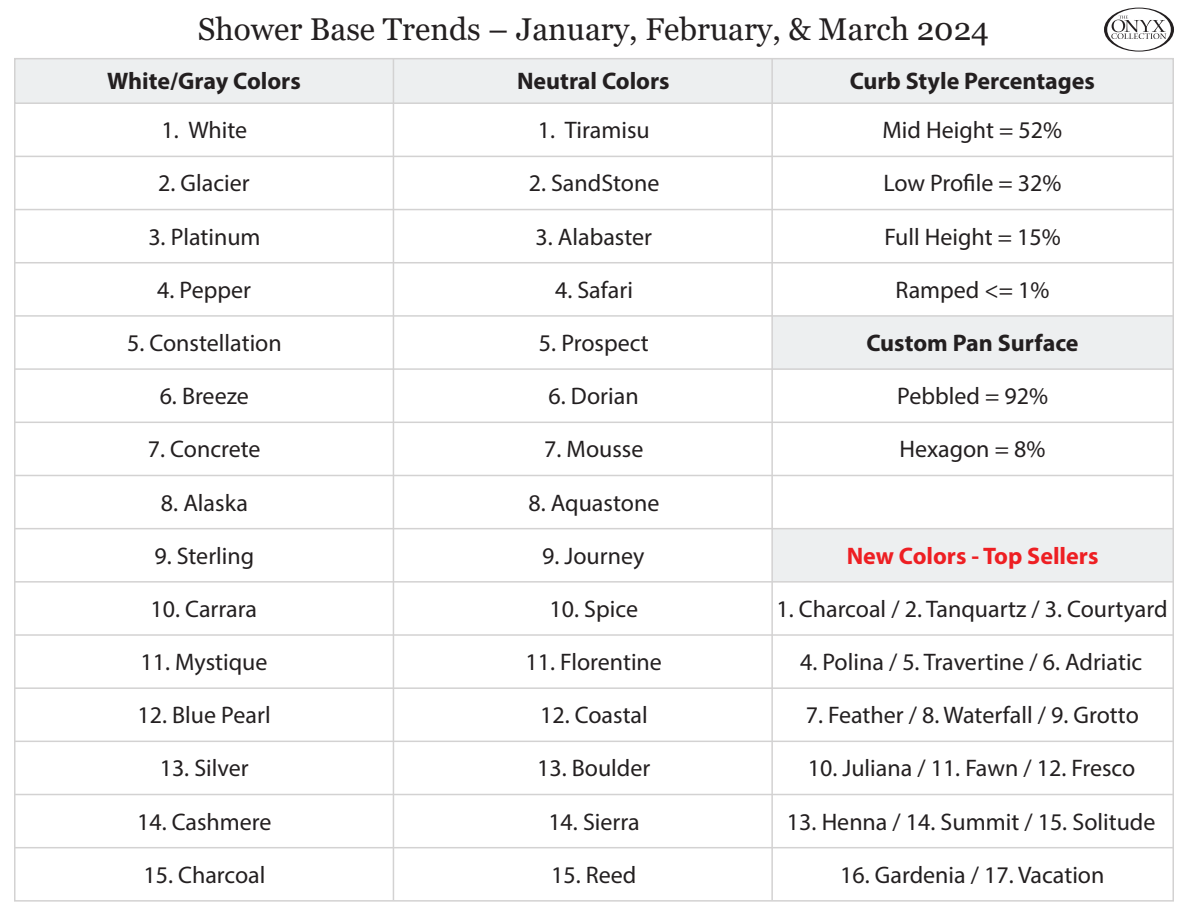
<style>
.page{position:relative;width:1188px;height:918px;background:#fff}
.page>*{position:absolute;margin:0;border:0;box-sizing:border-box;transform-origin:0 0}
.t1{font:31.5px "Georgia";color:#231f20}
.t2{font:24px "Myriad Pro";color:#231f20}
.t3{font:700 24px "Myriad Pro";color:#231f20}
.t4{font:700 24px "Myriad Pro";color:#ee1f23}
</style>
<div class="page">
<div style="left:772px;top:529px;width:401px;height:53px;background:#edeff0"></div>
<div style="left:772px;top:316px;width:401px;height:53px;background:#edeff0"></div>
<div style="left:14px;top:58px;width:1160px;height:46px;background:#edeff0;border:2px solid #d3d2d2"></div>
<hr style="left:15px;top:156px;width:1158px;height:1px;background:#d3d2d2">
<hr style="left:15px;top:209px;width:1158px;height:1px;background:#d3d2d2">
<hr style="left:15px;top:262px;width:1158px;height:1px;background:#d3d2d2">
<hr style="left:15px;top:315px;width:1158px;height:2px;background:#d3d2d2">
<hr style="left:15px;top:368px;width:1158px;height:2px;background:#d3d2d2">
<hr style="left:15px;top:422px;width:1158px;height:1px;background:#d3d2d2">
<hr style="left:15px;top:475px;width:1158px;height:1px;background:#d3d2d2">
<hr style="left:15px;top:528px;width:1158px;height:1px;background:#d3d2d2">
<hr style="left:15px;top:581px;width:1158px;height:2px;background:#d3d2d2">
<hr style="left:15px;top:634px;width:1158px;height:2px;background:#d3d2d2">
<hr style="left:15px;top:687px;width:1158px;height:2px;background:#d3d2d2">
<hr style="left:15px;top:741px;width:1158px;height:1px;background:#d3d2d2">
<hr style="left:15px;top:794px;width:1158px;height:1px;background:#d3d2d2">
<hr style="left:15px;top:847px;width:1158px;height:1px;background:#d3d2d2">
<hr style="left:393px;top:59px;width:1px;height:841px;background:#d3d2d2">
<hr style="left:771px;top:59px;width:2px;height:841px;background:#d3d2d2">
<svg style="left:1104px;top:8px;width:70px;height:44px"></svg>
<h1 class="t1" style="left:198px;top:16px;width:793px">Shower Base Trends – January, February, &amp; March 2024</h1>
<p class="t3" style="left:107px;top:72px;width:195px">White/Gray Colors</p>
<p class="t3" style="left:517px;top:72px;width:154px">Neutral Colors</p>
<p class="t3" style="left:850px;top:72px;width:247px">Curb Style Percentages</p>
<p class="t2" style="left:161px;top:121px;width:87px">1. White</p>
<p class="t2" style="left:158px;top:174px;width:93px">2. Glacier</p>
<p class="t2" style="left:148px;top:227px;width:114px">3. Platinum</p>
<p class="t2" style="left:157px;top:280px;width:95px">4. Pepper</p>
<p class="t2" style="left:127px;top:334px;width:156px">5. Constellation</p>
<p class="t2" style="left:160px;top:387px;width:91px">6. Breeze</p>
<p class="t2" style="left:148px;top:440px;width:114px">7. Concrete</p>
<p class="t2" style="left:161px;top:493px;width:88px">8. Alaska</p>
<p class="t2" style="left:154px;top:546px;width:101px">9. Sterling</p>
<p class="t2" style="left:151px;top:600px;width:108px">10. Carrara</p>
<p class="t2" style="left:140px;top:653px;width:129px">11. Mystique</p>
<p class="t2" style="left:138px;top:706px;width:135px">12. Blue Pearl</p>
<p class="t2" style="left:160px;top:759px;width:90px">13. Silver</p>
<p class="t2" style="left:137px;top:812px;width:136px">14. Cashmere</p>
<p class="t2" style="left:143px;top:865px;width:124px">15. Charcoal</p>
<p class="t2" style="left:538px;top:121px;width:113px">1. Tiramisu</p>
<p class="t2" style="left:529px;top:174px;width:132px">2. SandStone</p>
<p class="t2" style="left:536px;top:227px;width:118px">3. Alabaster</p>
<p class="t2" style="left:555px;top:281px;width:79px">4. Safari</p>
<p class="t2" style="left:539px;top:334px;width:111px">5. Prospect</p>
<p class="t2" style="left:549px;top:387px;width:92px">6. Dorian</p>
<p class="t2" style="left:544px;top:440px;width:101px">7. Mousse</p>
<p class="t2" style="left:528px;top:493px;width:132px">8. Aquastone</p>
<p class="t2" style="left:542px;top:546px;width:104px">9. Journey</p>
<p class="t2" style="left:550px;top:600px;width:90px">10. Spice</p>
<p class="t2" style="left:525px;top:653px;width:138px">11. Florentine</p>
<p class="t2" style="left:540px;top:706px;width:109px">12. Coastal</p>
<p class="t2" style="left:537px;top:759px;width:115px">13. Boulder</p>
<p class="t2" style="left:548px;top:812px;width:93px">14. Sierra</p>
<p class="t2" style="left:551px;top:866px;width:87px">15. Reed</p>
<p class="t2" style="left:882px;top:121px;width:181px">Mid Height = 52%</p>
<p class="t2" style="left:883px;top:174px;width:180px">Low Profile = 32%</p>
<p class="t2" style="left:884px;top:227px;width:178px">Full Height = 15%</p>
<p class="t2" style="left:896px;top:281px;width:156px">Ramped &lt;= 1%</p>
<p class="t3" style="left:866px;top:334px;width:214px">Custom Pan Surface</p>
<p class="t2" style="left:897px;top:387px;width:152px">Pebbled = 92%</p>
<p class="t2" style="left:899px;top:440px;width:147px">Hexagon = 8%</p>
<p class="t4" style="left:847px;top:546px;width:253px">New Colors - Top Sellers</p>
<p class="t2" style="left:777px;top:600px;width:393px">1. Charcoal / 2. Tanquartz / 3. Courtyard</p>
<p class="t2" style="left:800px;top:653px;width:344px">4. Polina / 5. Travertine / 6. Adriatic</p>
<p class="t2" style="left:806px;top:706px;width:335px">7. Feather / 8. Waterfall / 9. Grotto</p>
<p class="t2" style="left:808px;top:759px;width:329px">10. Juliana / 11. Fawn / 12. Fresco</p>
<p class="t2" style="left:787px;top:812px;width:370px">13. Henna / 14. Summit / 15. Solitude</p>
<p class="t2" style="left:840px;top:866px;width:266px">16. Gardenia / 17. Vacation</p>
</div>
